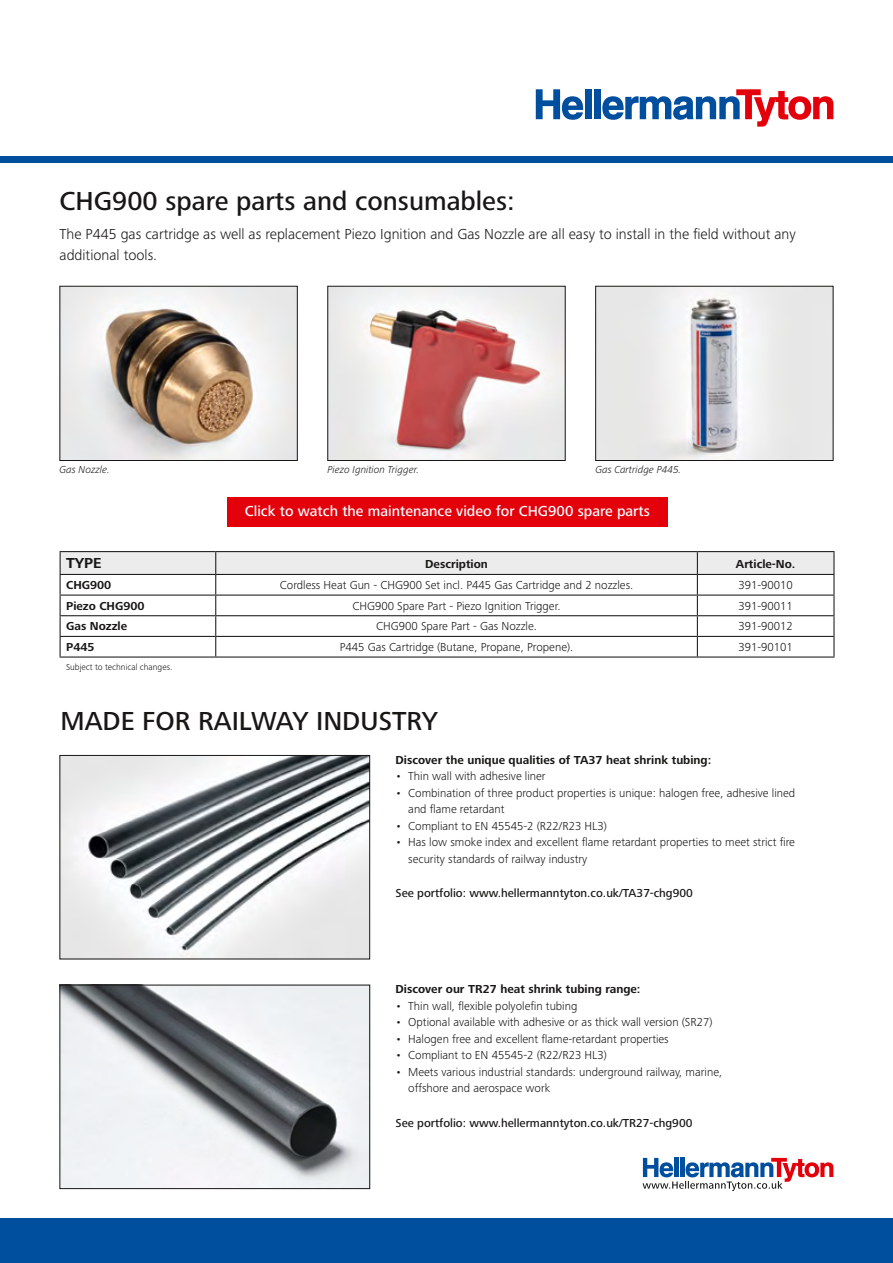
<style>
.page{position:relative;width:893px;height:1263px;background:#fff}
.page>*{position:absolute;margin:0;border:0;box-sizing:border-box;transform-origin:0 0}
.t1{font:500 27px "Frutiger Next LTW1 G";color:#181716}
.t2{font:300 15px/21px "Frutiger Next LTW1 G";color:#181716}
.t3{font:500 15px "Frutiger Next LTW1 G";color:#fff}
.t4{font:700 15px "Frutiger Next LTW1 G";color:#181716}
.t5{font:300 12px/16.5px "Frutiger Next LTW1 G";color:#181716}
.t6{font:700 12px "Frutiger Next LTW1 G";color:#181716}
.t7{font:500 12px "Frutiger Next LTW1 G";color:#181716}
.t8{font:italic 300 10.5px "Frutiger Next LTW1 G";color:#181716}
.t9{font:300 9px "Frutiger Next LTW1 G";color:#181716}
</style>
<div class="page">
<div style="left:0;top:1218px;width:893px;height:45px;background:#004e9e"></div>
<div style="left:585px;top:89px;width:6px;height:30px;background:#004e9e"></div>
<div style="left:594px;top:89px;width:7px;height:30px;background:#004e9e"></div>
<svg style="left:536px;top:89px;width:47px;height:31px"></svg>
<svg style="left:602px;top:89px;width:231px;height:38px"></svg>
<div style="left:0;top:156px;width:893px;height:7px;background:#004e9e"></div>
<img style="left:329px;top:288px;width:234px;height:171px">
<div style="left:327px;top:286px;width:238px;height:175px;border:1px solid #181716"></div>
<img style="left:597px;top:288px;width:234px;height:171px">
<div style="left:595px;top:286px;width:238px;height:175px;border:1px solid #181716"></div>
<img style="left:62px;top:288px;width:234px;height:171px">
<div style="left:60px;top:286px;width:238px;height:175px;border:1px solid #181716"></div>
<img style="left:62px;top:757px;width:306px;height:200px">
<div style="left:60px;top:755px;width:310px;height:204px;border:1px solid #181716"></div>
<img style="left:62px;top:987px;width:306px;height:200px">
<div style="left:60px;top:985px;width:310px;height:204px;border:1px solid #181716"></div>
<hr style="left:60px;top:551px;width:156px;height:1px;background:#181716">
<hr style="left:216px;top:551px;width:481px;height:1px;background:#181716">
<hr style="left:697px;top:551px;width:137px;height:1px;background:#181716">
<svg style="left:60px;top:552px;width:774px;height:104px"></svg>
<hr style="left:60px;top:656px;width:156px;height:1px;background:#181716">
<hr style="left:216px;top:656px;width:481px;height:1px;background:#181716">
<hr style="left:697px;top:656px;width:137px;height:1px;background:#181716">
<div style="left:227px;top:497px;width:441px;height:30px;background:#e3000b"></div>
<svg style="left:643px;top:1158px;width:190px;height:33px"></svg>
<h1 class="t1" style="left:60px;top:185px;width:457px">CHG900 spare parts and consumables:</h1>
<p class="t2" style="left:60px;top:224px;width:738px">The P445 gas cartridge as well as replacement Piezo Ignition and Gas Nozzle are all easy to install in the field without any additional tools.</p>
<p class="t8" style="left:60px;top:463px;width:52px">Gas Nozzle.</p>
<p class="t8" style="left:327px;top:463px;width:93px">Piezo Ignition Trigger.</p>
<p class="t8" style="left:595px;top:463px;width:87px">Gas Cartridge P445.</p>
<p class="t3" style="left:245px;top:503px;width:407px">Click to watch the maintenance video for CHG900 spare parts</p>
<p class="t4" style="left:66px;top:555px;width:37px">TYPE</p>
<p class="t6" style="left:425px;top:558px;width:64px">Description</p>
<p class="t6" style="left:736px;top:558px;width:61px">Article-No.</p>
<p class="t6" style="left:66px;top:578px;width:47px">CHG900</p>
<p class="t5" style="left:280px;top:577px;width:355px">Cordless Heat Gun - CHG900 Set incl. P445 Gas Cartridge and 2 nozzles.</p>
<p class="t5" style="left:738px;top:577px;width:56px">391-90010</p>
<p class="t6" style="left:66px;top:599px;width:80px">Piezo CHG900</p>
<p class="t5" style="left:352px;top:597px;width:210px">CHG900 Spare Part - Piezo Ignition Trigger.</p>
<p class="t5" style="left:738px;top:597px;width:56px">391-90011</p>
<p class="t6" style="left:66px;top:619px;width:63px">Gas Nozzle</p>
<p class="t5" style="left:376px;top:618px;width:162px">CHG900 Spare Part - Gas Nozzle.</p>
<p class="t5" style="left:738px;top:618px;width:56px">391-90012</p>
<p class="t6" style="left:66px;top:640px;width:30px">P445</p>
<p class="t5" style="left:340px;top:639px;width:235px">P445 Gas Cartridge (Butane, Propane, Propene).</p>
<p class="t5" style="left:738px;top:639px;width:56px">391-90101</p>
<p class="t9" style="left:66px;top:661px;width:108px">Subject to technical changes.</p>
<h1 class="t1" style="left:60px;top:705px;width:379px">MADE FOR RAILWAY INDUSTRY</h1>
<p class="t6" style="left:395px;top:753px;width:317px">Discover the unique qualities of TA37 heat shrink tubing:</p>
<p class="t5" style="left:395px;top:768px;width:152px">• Thin wall with adhesive liner</p>
<p class="t5" style="left:408px;top:784px;width:388px;text-indent:-13px">• Combination of three product properties is unique: halogen free, adhesive lined and flame retardant</p>
<p class="t5" style="left:395px;top:817px;width:213px">• Compliant to EN 45545-2 (R22/R23 HL3)</p>
<p class="t5" style="left:408px;top:834px;width:388px;text-indent:-13px">• Has low smoke index and excellent flame retardant properties to meet strict fire security standards of railway industry</p>
<p class="t7" style="left:395px;top:886px;width:299px">See portfolio: www.hellermanntyton.co.uk/TA37-chg900</p>
<p class="t6" style="left:395px;top:982px;width:246px">Discover our TR27 heat shrink tubing range:</p>
<p class="t5" style="left:395px;top:998px;width:183px">• Thin wall, flexible polyolefin tubing</p>
<p class="t5" style="left:395px;top:1014px;width:319px">• Optional available with adhesive or as thick wall version (SR27)</p>
<p class="t5" style="left:395px;top:1031px;width:275px">• Halogen free and excellent flame-retardant properties</p>
<p class="t5" style="left:395px;top:1047px;width:213px">• Compliant to EN 45545-2 (R22/R23 HL3)</p>
<p class="t5" style="left:408px;top:1064px;width:315px;text-indent:-13px">• Meets various industrial standards: underground railway, marine, offshore and aerospace work</p>
<p class="t7" style="left:395px;top:1116px;width:299px">See portfolio: www.hellermanntyton.co.uk/TR27-chg900</p>
</div>
